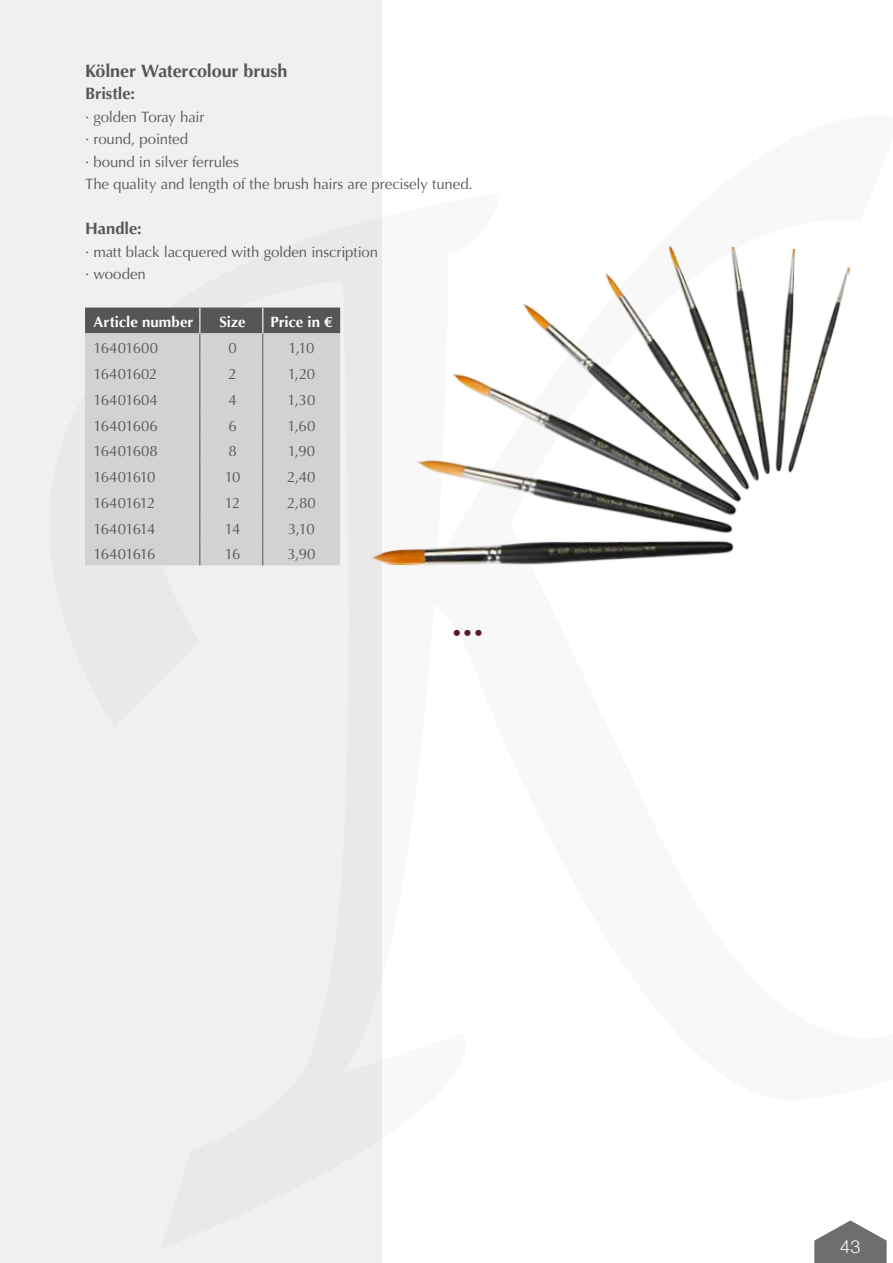
<style>
.page{position:relative;width:893px;height:1263px;background:#fff}
.page>*{position:absolute;margin:0;border:0;box-sizing:border-box;transform-origin:0 0}
.t1{font:700 18px "Optima";letter-spacing:-.01em;color:#565655}
.t2{font:700 18px "Optima";color:#581a28}
.t3{font:300 18px "Helvetica Neue";color:#fff}
.t4{font:700 16.5px "Optima";color:#565655}
.t5{font:15px/22.5px "Optima";letter-spacing:-.01em;color:#565655}
.t6{font:700 15px "Optima";color:#fff}
.t7{font:15px "Optima";letter-spacing:-.075em;color:#565655}
.t8{font:15px "Optima";letter-spacing:-.06em;color:#565655}
.t9{font:15px "Optima";letter-spacing:-.07em;color:#565655}
</style>
<div class="page">
<div style="left:0;top:0;width:382px;height:1263px;background:#f0f0f0"></div>
<svg style="left:814px;top:1220px;width:73px;height:43px"></svg>
<svg style="left:85px;top:308px;width:255px;height:257px;background:#c4c5c5"></svg>
<hr style="left:199px;top:308px;width:2px;height:25px;background:#d1d2d2">
<hr style="left:262px;top:308px;width:2px;height:25px;background:#d1d2d2">
<img style="left:370px;top:245px;width:480px;height:321px">
<p class="t1" style="left:85px;top:60px;width:204px">Kölner Watercolour brush</p>
<p class="t4" style="left:85px;top:84px;width:52px">Bristle:</p>
<p class="t5" style="left:85px;top:105px;width:389px">· golden Toray hair<br>· round, pointed<br>· bound in silver ferrules<br>The quality and length of the brush hairs are precisely tuned.</p>
<p class="t4" style="left:85px;top:219px;width:58px">Handle:</p>
<p class="t5" style="left:85px;top:240px;width:295px">· matt black lacquered with golden inscription · wooden</p>
<p class="t6" style="left:94px;top:314px;width:101px">Article number</p>
<p class="t6" style="left:219px;top:314px;width:28px">Size</p>
<p class="t6" style="left:270px;top:314px;width:64px">Price in €</p>
<p class="t5" style="left:94px;top:337px;width:66px">16401600</p>
<p class="t5" style="left:228px;top:337px;width:10px">0</p>
<p class="t5" style="left:289px;top:337px;width:27px">1,10</p>
<p class="t5" style="left:94px;top:363px;width:65px">16401602</p>
<p class="t5" style="left:228px;top:363px;width:10px">2</p>
<p class="t5" style="left:288px;top:363px;width:29px">1,20</p>
<p class="t5" style="left:94px;top:389px;width:66px">16401604</p>
<p class="t5" style="left:228px;top:389px;width:10px">4</p>
<p class="t5" style="left:288px;top:389px;width:29px">1,30</p>
<p class="t5" style="left:94px;top:414px;width:66px">16401606</p>
<p class="t5" style="left:228px;top:414px;width:10px">6</p>
<p class="t5" style="left:288px;top:414px;width:29px">1,60</p>
<p class="t5" style="left:94px;top:440px;width:66px">16401608</p>
<p class="t5" style="left:228px;top:440px;width:10px">8</p>
<p class="t5" style="left:288px;top:440px;width:29px">1,90</p>
<p class="t8" style="left:94px;top:468px;width:64px">16401610</p>
<p class="t5" style="left:225px;top:466px;width:17px">10</p>
<p class="t5" style="left:287px;top:466px;width:30px">2,40</p>
<p class="t9" style="left:94px;top:494px;width:63px">16401612</p>
<p class="t5" style="left:225px;top:492px;width:17px">12</p>
<p class="t5" style="left:287px;top:492px;width:30px">2,80</p>
<p class="t7" style="left:94px;top:520px;width:63px">16401614</p>
<p class="t5" style="left:225px;top:517px;width:17px">14</p>
<p class="t5" style="left:288px;top:517px;width:28px">3,10</p>
<p class="t7" style="left:94px;top:546px;width:63px">16401616</p>
<p class="t5" style="left:225px;top:543px;width:17px">16</p>
<p class="t5" style="left:287px;top:543px;width:30px">3,90</p>
<p class="t2" style="left:451px;top:622px;width:34px">•••</p>
<p class="t3" style="left:840px;top:1232px;width:22px">43</p>
</div>
